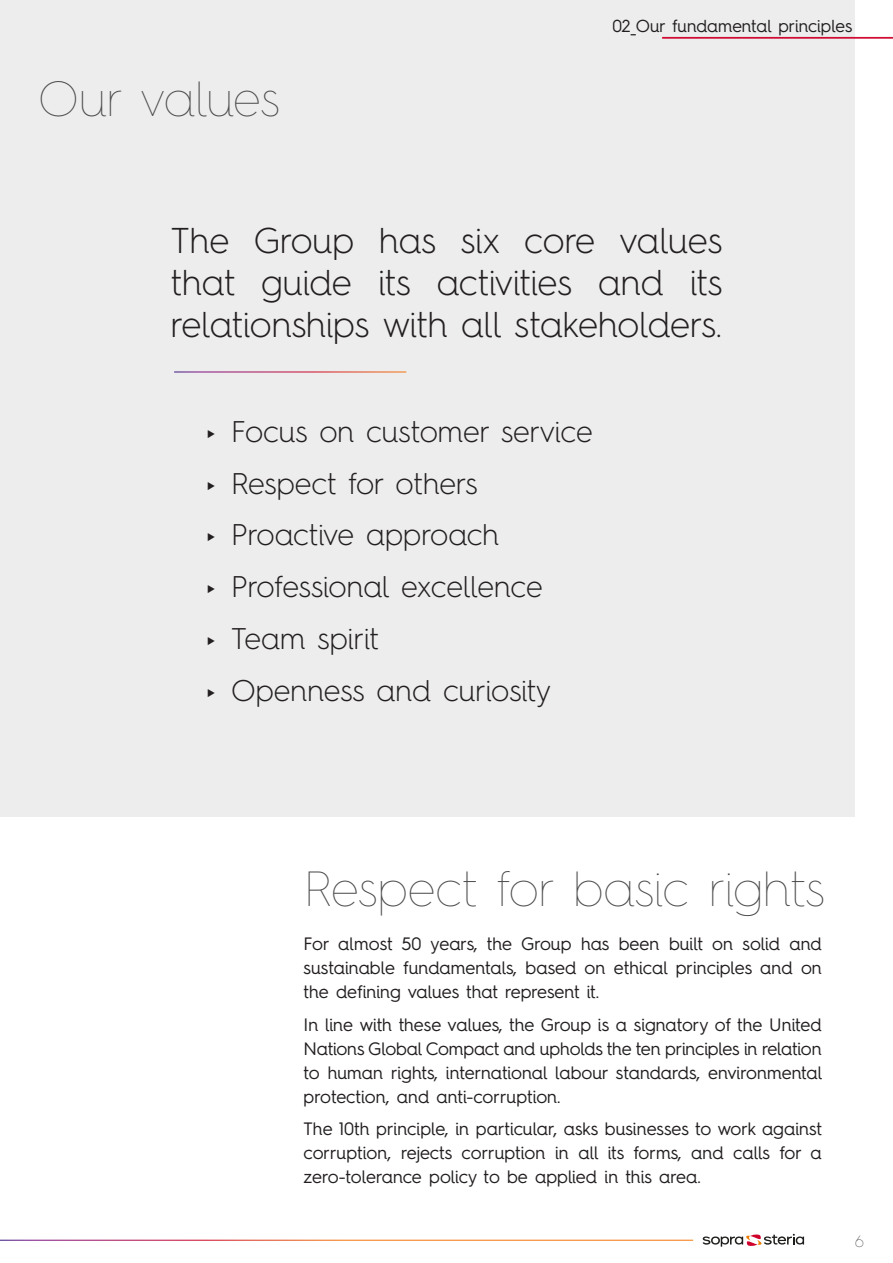
<style>
.page{position:relative;width:893px;height:1263px;background:#fff}
.page>*{position:absolute;margin:0;border:0;box-sizing:border-box;transform-origin:0 0}
.TITRE_CHAPITRE{font:100 49.5px "Hurme Geometric Sans 4";color:#4a4a4a}
.TITRE_PARTIE{font:100 49.5px "Hurme Geometric Sans 4";letter-spacing:-.01em;color:#4a4a4a}
.TITRE_FD_MARON{font:300 36px/42px "Hurme Geometric Sans 4";letter-spacing:-.005em;color:#231f20;text-align:justify}
.t1{font:300 30px "Hurme Geometric Sans 4";color:#231f20}
.TEXTE_COURANT_NOIR{font:18px/24px "Hurme Geometric Sans 4";color:#231f20;text-align:justify}
.t2{font:17.4px "Hurme Geometric Sans 4";color:#231f20}
.t3{font:100 16.5px "Hurme Geometric Sans 4";color:#231f20}
</style>
<div class="page">
<div style="left:0;top:0;width:855px;height:816px;background:#ededed"></div>
<svg style="left:703px;top:1234px;width:101px;height:13px"></svg>
<hr style="left:662px;top:37px;width:231px;height:1px;background:#cf022b">
<hr style="left:662px;top:38px;width:231px;height:1px;background:#cf022b">
<hr style="left:174px;top:371px;width:232px;height:2px;background:#fff">
<p class="TITRE_PARTIE" style="left:38px;top:67px;width:243px">Our values</p>
<p class="t2" style="left:612px;top:14px;width:241px">02_Our fundamental principles</p>
<p class="TITRE_FD_MARON" style="left:171px;top:219px;width:553px">The Group has six core values that guide its activities and its relationships with all stakeholders.</p>
<p class="t1" style="left:204px;top:411px;width:390px">► Focus on customer service</p>
<p class="t1" style="left:204px;top:463px;width:275px">► Respect for others</p>
<p class="t1" style="left:204px;top:514px;width:297px">► Proactive approach</p>
<p class="t1" style="left:204px;top:566px;width:340px">► Professional excellence</p>
<p class="t1" style="left:204px;top:618px;width:176px">► Team spirit</p>
<p class="t1" style="left:204px;top:670px;width:348px">► Openness and curiosity</p>
<p class="TITRE_CHAPITRE" style="left:304px;top:856px;width:522px">Respect for basic rights</p>
<p class="TEXTE_COURANT_NOIR" style="left:304px;top:931px;width:520px">For almost 50 years, the Group has been built on solid and sustainable fundamentals, based on ethical principles and on the defining values that represent it.</p>
<p class="TEXTE_COURANT_NOIR" style="left:304px;top:1012px;width:520px">In line with these values, the Group is a signatory of the United Nations Global Compact and upholds the ten principles in relation to human rights, international labour standards, environmental protection, and anti-corruption.</p>
<p class="TEXTE_COURANT_NOIR" style="left:304px;top:1116px;width:520px">The 10th principle, in particular, asks businesses to work against corruption, rejects corruption in all its forms, and calls for a zero-tolerance policy to be applied in this area.</p>
<p class="t3" style="left:855px;top:1230px;width:11px">6</p>
</div>
